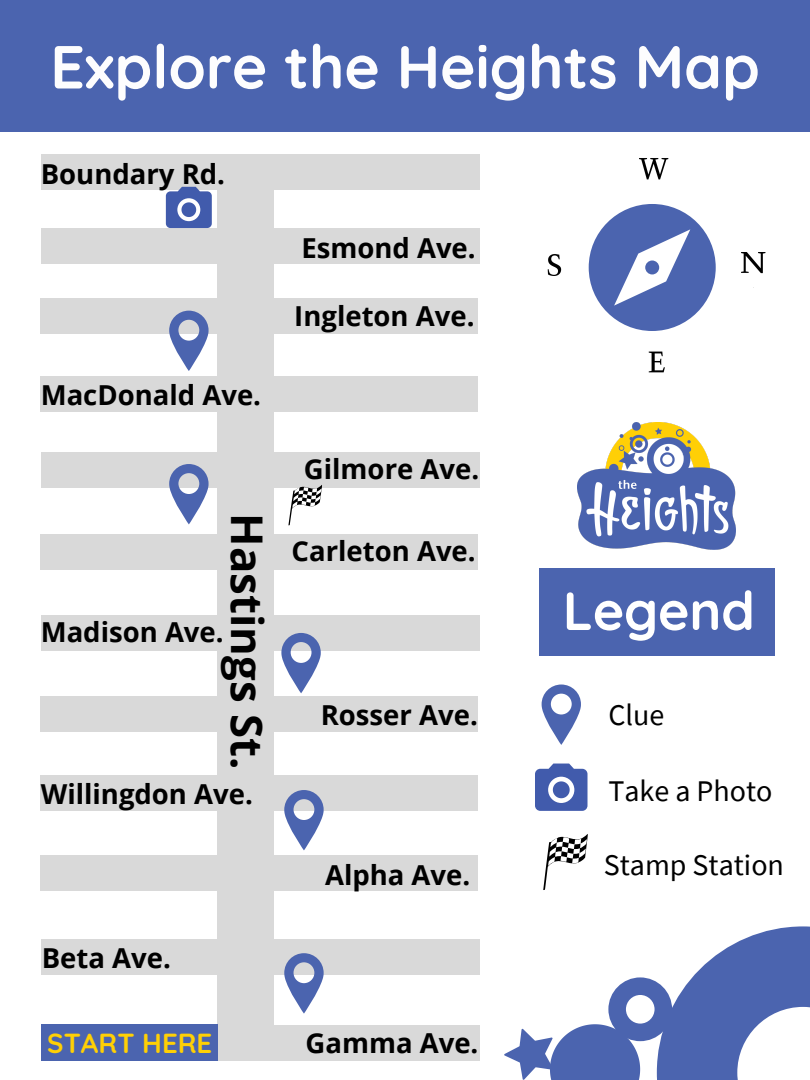
<style>
.page{position:relative;width:810px;height:1080px;background:#fff}
.page>*{position:absolute;margin:0;border:0;box-sizing:border-box;transform-origin:0 0}
.t1{font:700 60.62px "Quicksand";color:#fdfdfe}
.t2{font:700 53.75px "Quicksand";color:#fff}
.t3{font:700 43.75px "Open Sans";color:#000}
.t4{font:30px "Source Sans Pro";color:#000}
.t5{font:700 27.5px "Open Sans";color:#000}
.t6{font:700 27.5px "Quicksand";color:#ffd005}
</style>
<div class="page">
<div style="left:217px;top:183px;width:57px;height:877px;background:#d9d9d9"></div>
<div style="left:41px;top:228px;width:438px;height:35px;background:#d9d9d9"></div>
<div style="left:41px;top:377px;width:437px;height:35px;background:#d9d9d9"></div>
<div style="left:41px;top:452px;width:439px;height:35px;background:#d9d9d9"></div>
<div style="left:41px;top:615px;width:438px;height:36px;background:#d9d9d9"></div>
<div style="left:41px;top:534px;width:437px;height:36px;background:#d9d9d9"></div>
<div style="left:41px;top:696px;width:437px;height:36px;background:#d9d9d9"></div>
<div style="left:41px;top:775px;width:437px;height:36px;background:#d9d9d9"></div>
<div style="left:41px;top:855px;width:437px;height:36px;background:#d9d9d9"></div>
<div style="left:41px;top:939px;width:438px;height:36px;background:#d9d9d9"></div>
<div style="left:41px;top:1025px;width:438px;height:35px;background:#d9d9d9"></div>
<div style="left:41px;top:154px;width:438px;height:35px;background:#d9d9d9"></div>
<img style="left:578px;top:422px;width:158px;height:128px">
<svg style="left:542px;top:685px;width:39px;height:60px"></svg>
<div style="left:540px;top:569px;width:235px;height:87px;background:#4b64af"></div>
<svg style="left:276px;top:485px;width:56px;height:41px"></svg>
<svg style="left:543px;top:834px;width:45px;height:56px"></svg>
<div style="left:41px;top:298px;width:437px;height:36px;background:#d9d9d9"></div>
<svg style="left:504px;top:926px;width:306px;height:154px"></svg>
<img style="left:741px;top:253px;width:25px;height:21px">
<img style="left:455px;top:248px;width:134px;height:27px">
<img style="left:648px;top:351px;width:17px;height:22px">
<img style="left:639px;top:158px;width:29px;height:22px">
<div style="left:0;top:0;width:810px;height:132px;background:#4b64af"></div>
<svg style="left:589px;top:204px;width:127px;height:127px"></svg>
<svg style="left:169px;top:311px;width:40px;height:60px"></svg>
<svg style="left:169px;top:464px;width:40px;height:60px"></svg>
<svg style="left:284px;top:953px;width:40px;height:61px"></svg>
<svg style="left:535px;top:764px;width:53px;height:47px"></svg>
<svg style="left:166px;top:187px;width:46px;height:41px"></svg>
<div style="left:41px;top:1024px;width:177px;height:36px;background:#4b64af"></div>
<svg style="left:284px;top:790px;width:40px;height:60px"></svg>
<svg style="left:281px;top:633px;width:40px;height:60px"></svg>
<p class="t1" style="left:50px;top:28px;width:711px">Explore the Heights Map</p>
<p class="t5" style="left:41px;top:154px;width:186px">Boundary Rd.</p>
<p class="t5" style="left:41px;top:376px;width:222px">MacDonald Ave.</p>
<p class="t3" style="left:278px;top:513px;width:258px;rotate:90deg">Hastings St.</p>
<p class="t5" style="left:41px;top:613px;width:184px">Madison Ave.</p>
<p class="t5" style="left:41px;top:775px;width:214px">Willingdon Ave.</p>
<p class="t5" style="left:42px;top:938px;width:131px">Beta Ave.</p>
<p class="t6" style="left:47px;top:1025px;width:167px">START HERE</p>
<p class="t5" style="left:301px;top:228px;width:176px">Esmond Ave.</p>
<p class="t5" style="left:294px;top:296px;width:182px">Ingleton Ave.</p>
<p class="t5" style="left:304px;top:450px;width:177px">Gilmore Ave.</p>
<p class="t5" style="left:292px;top:532px;width:186px">Carleton Ave.</p>
<p class="t5" style="left:321px;top:695px;width:159px">Rosser Ave.</p>
<p class="t5" style="left:325px;top:856px;width:147px">Alpha Ave.</p>
<p class="t5" style="left:306px;top:1024px;width:174px">Gamma Ave.</p>
<p class="t2" style="left:563px;top:576px;width:194px">Legend</p>
<p class="t4" style="left:608px;top:696px;width:57px">Clue</p>
<p class="t4" style="left:608px;top:771px;width:166px">Take a Photo</p>
<p class="t4" style="left:604px;top:846px;width:182px">Stamp Station</p>
</div>
